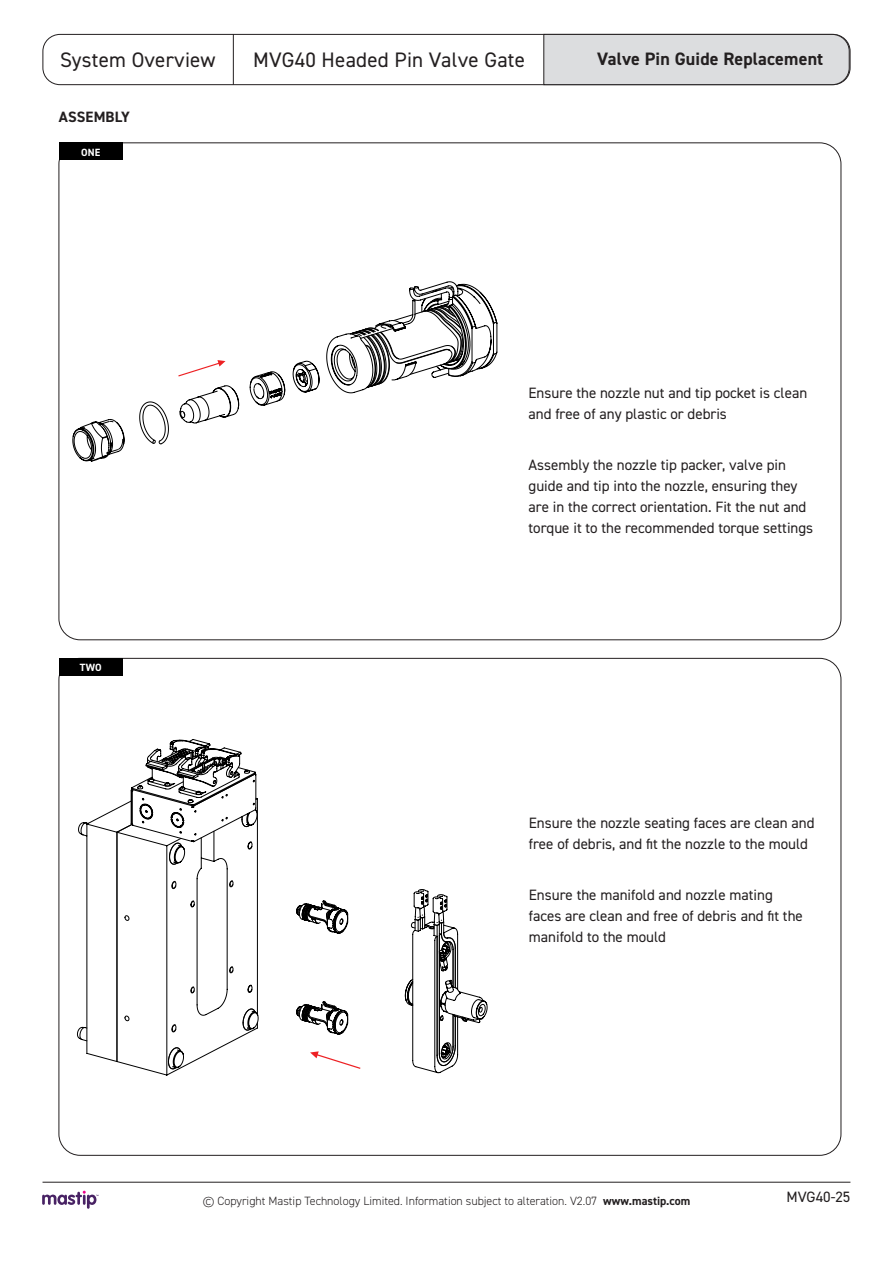
<style>
.page{position:relative;width:893px;height:1263px;background:#fff}
.page>*{position:absolute;margin:0;border:0;box-sizing:border-box;transform-origin:0 0}
.t1{font:21px "DIN2014";letter-spacing:.01em;color:#231f20}
.t2{font:700 18px "DIN2014";letter-spacing:.01em;color:#231f20}
.Footnote{font:15px/21px "DIN2014";color:#231f20}
.Body{font:700 15px "DIN2014";letter-spacing:.01em;color:#231f20}
.t3{font:300 12px "DIN2014";color:#231f20}
.Body-2{font:700 10.5px "DIN2014";letter-spacing:.01em;color:#fff}
.s1{font-weight:700}
</style>
<div class="page">
<hr style="left:43px;top:1182px;width:807px;height:1px;background:#231f20">
<div style="left:43px;top:34px;width:807px;height:51px;border:1px solid #231f20;border-radius:17px"></div>
<div style="left:543px;top:34px;width:307px;height:51px;background:#dcdddf"></div>
<hr style="left:233px;top:34px;width:1px;height:51px;background:#231f20">
<svg style="left:42px;top:1191px;width:56px;height:18px"></svg>
<svg style="left:73px;top:284px;width:424px;height:177px"></svg>
<svg style="left:91px;top:291px;width:385px;height:170px"></svg>
<svg style="left:77px;top:789px;width:55px;height:277px"></svg>
<svg style="left:145px;top:739px;width:342px;height:280px"></svg>
<svg style="left:132px;top:767px;width:351px;height:306px"></svg>
<svg style="left:310px;top:1051px;width:50px;height:18px"></svg>
<div style="left:59px;top:142px;width:64px;height:18px;background:#000"></div>
<div style="left:59px;top:658px;width:64px;height:17px;background:#000"></div>
<h1 class="t1" style="left:60px;top:47px;width:157px">System Overview</h1>
<p class="Body" style="left:59px;top:107px;width:73px">ASSEMBLY</p>
<p class="Body-2" style="left:81px;top:145px;width:21px">ONE</p>
<h1 class="t1" style="left:253px;top:47px;width:273px">MVG40 Headed Pin Valve Gate</h1>
<p class="t2" style="left:597px;top:47px;width:228px">Valve Pin Guide Replacement</p>
<p class="Body-2" style="left:80px;top:660px;width:23px">TWO</p>
<p class="Footnote" style="left:528px;top:382px;width:280px">Ensure the nozzle nut and tip pocket is clean and free of any plastic or debris</p>
<p class="Footnote" style="left:528px;top:454px;width:286px">Assembly the nozzle tip packer, valve pin guide and tip into the nozzle, ensuring they are in the correct orientation. Fit the nut and torque it to the recommended torque settings</p>
<p class="Footnote" style="left:529px;top:812px;width:287px">Ensure the nozzle seating faces are clean and free of debris, and fit the nozzle to the mould</p>
<p class="Footnote" style="left:529px;top:884px;width:276px">Ensure the manifold and nozzle mating faces are clean and free of debris and fit the manifold to the mould</p>
<p class="t3" style="left:203px;top:1193px;width:489px">© Copyright Mastip Technology Limited. Information subject to alteration. V2.07 <span class="s1">www.mastip.com</span></p>
<p class="Footnote" style="left:786px;top:1186px;width:65px">MVG40-25</p>
</div>
